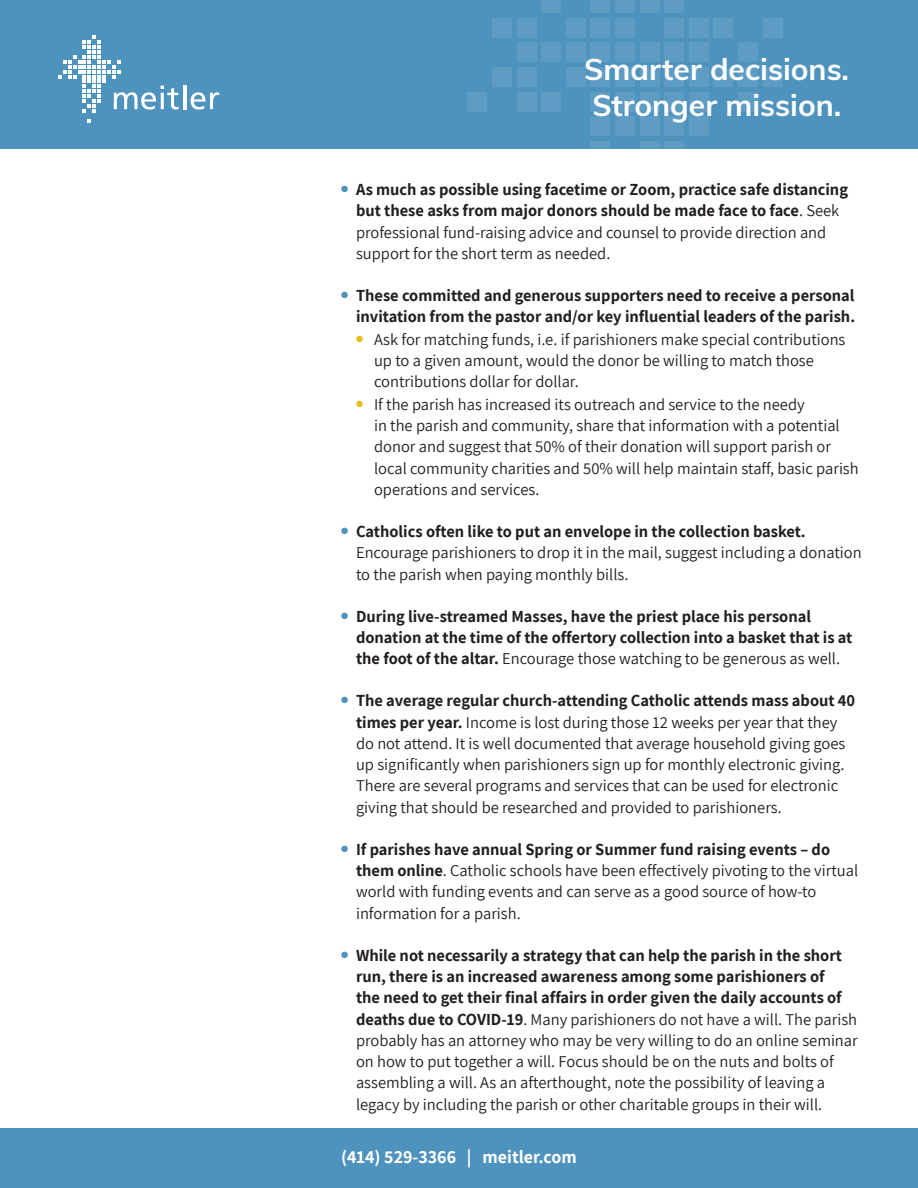
<style>
.page{position:relative;width:918px;height:1188px;background:#fff}
.page>*{position:absolute;margin:0;border:0;box-sizing:border-box;transform-origin:0 0}
.t1{font:700 30px "Muli";color:#fff}
.t2{font:700 18px "Assistant";color:#fff}
.t3{font:16.5px/21.3px "Assistant";color:#231f20}
.t4{font:700 16.5px/21.3px "Assistant";color:#231f20}
.s1{font-weight:400}
.s2{font-weight:700}
</style>
<div class="page">
<div style="left:0;top:1128px;width:918px;height:60px;background:#4e92be"></div>
<div style="left:0;top:0;width:918px;height:149px;background:#4e92be"></div>
<svg style="left:87px;top:119px;width:4px;height:4px"></svg>
<hr style="left:183px;top:85px;width:3px;height:24px;background:#fff">
<svg style="left:191px;top:92px;width:28px;height:18px"></svg>
<svg style="left:58px;top:35px;width:121px;height:78px"></svg>
<div style="left:467px;top:92px;width:20px;height:20px;background:#5f9cc4"></div>
<div style="left:566px;top:18px;width:20px;height:20px;background:#5f9cc4"></div>
<div style="left:566px;top:67px;width:20px;height:20px;background:#5f9cc4"></div>
<div style="left:566px;top:42px;width:20px;height:20px;background:#5f9cc4"></div>
<div style="left:713px;top:18px;width:20px;height:20px;background:#5f9cc4"></div>
<div style="left:713px;top:67px;width:20px;height:20px;background:#5f9cc4"></div>
<div style="left:738px;top:92px;width:20px;height:20px;background:#5f9cc4"></div>
<div style="left:738px;top:67px;width:20px;height:20px;background:#5f9cc4"></div>
<div style="left:738px;top:42px;width:20px;height:20px;background:#5f9cc4"></div>
<div style="left:640px;top:42px;width:20px;height:20px;background:#5f9cc4"></div>
<div style="left:640px;top:67px;width:20px;height:20px;background:#5f9cc4"></div>
<div style="left:640px;top:92px;width:20px;height:20px;background:#5f9cc4"></div>
<svg style="left:640px;top:141px;width:20px;height:8px"></svg>
<div style="left:640px;top:116px;width:20px;height:20px;background:#5f9cc4"></div>
<div style="left:640px;top:0;width:20px;height:13px;background:#5f9cc4"></div>
<div style="left:615px;top:18px;width:20px;height:20px;background:#5f9cc4"></div>
<div style="left:615px;top:42px;width:20px;height:20px;background:#5f9cc4"></div>
<div style="left:615px;top:67px;width:20px;height:20px;background:#5f9cc4"></div>
<div style="left:615px;top:92px;width:20px;height:20px;background:#5f9cc4"></div>
<div style="left:615px;top:116px;width:20px;height:20px;background:#5f9cc4"></div>
<div style="left:615px;top:0;width:20px;height:13px;background:#5f9cc4"></div>
<div style="left:541px;top:0;width:20px;height:13px;background:#5f9cc4"></div>
<div style="left:541px;top:42px;width:20px;height:20px;background:#5f9cc4"></div>
<div style="left:541px;top:92px;width:20px;height:20px;background:#5f9cc4"></div>
<div style="left:517px;top:92px;width:20px;height:20px;background:#5f9cc4"></div>
<div style="left:517px;top:67px;width:20px;height:20px;background:#5f9cc4"></div>
<div style="left:517px;top:42px;width:20px;height:20px;background:#5f9cc4"></div>
<div style="left:517px;top:18px;width:20px;height:20px;background:#5f9cc4"></div>
<div style="left:492px;top:67px;width:20px;height:20px;background:#5f9cc4"></div>
<div style="left:492px;top:18px;width:20px;height:20px;background:#5f9cc4"></div>
<div style="left:763px;top:67px;width:20px;height:20px;background:#5f9cc4"></div>
<div style="left:763px;top:18px;width:20px;height:20px;background:#5f9cc4"></div>
<div style="left:664px;top:116px;width:20px;height:20px;background:#5f9cc4"></div>
<svg style="left:664px;top:141px;width:20px;height:8px"></svg>
<div style="left:664px;top:18px;width:20px;height:20px;background:#5f9cc4"></div>
<div style="left:664px;top:42px;width:20px;height:20px;background:#5f9cc4"></div>
<div style="left:664px;top:67px;width:20px;height:20px;background:#5f9cc4"></div>
<div style="left:664px;top:92px;width:20px;height:20px;background:#5f9cc4"></div>
<div style="left:664px;top:0;width:20px;height:13px;background:#5f9cc4"></div>
<div style="left:590px;top:18px;width:20px;height:20px;background:#5f9cc4"></div>
<div style="left:590px;top:92px;width:20px;height:20px;background:#5f9cc4"></div>
<div style="left:590px;top:116px;width:20px;height:20px;background:#5f9cc4"></div>
<div style="left:590px;top:0;width:20px;height:13px;background:#5f9cc4"></div>
<div style="left:590px;top:42px;width:20px;height:20px;background:#5f9cc4"></div>
<div style="left:590px;top:67px;width:20px;height:20px;background:#5f9cc4"></div>
<svg style="left:590px;top:141px;width:20px;height:8px"></svg>
<div style="left:689px;top:92px;width:20px;height:20px;background:#5f9cc4"></div>
<div style="left:689px;top:18px;width:20px;height:20px;background:#5f9cc4"></div>
<div style="left:689px;top:67px;width:20px;height:20px;background:#5f9cc4"></div>
<div style="left:689px;top:42px;width:20px;height:20px;background:#5f9cc4"></div>
<div style="left:689px;top:116px;width:20px;height:20px;background:#5f9cc4"></div>
<p class="t1" style="left:584px;top:47px;width:266px">Smarter decisions.</p>
<p class="t1" style="left:592px;top:83px;width:250px">Stronger mission.</p>
<p class="t4" style="left:356px;top:178px;width:494px;text-indent:-15px"><sup>●</sup> As much as possible using facetime or Zoom, practice safe distancing but these asks from major donors should be made face to face<span class="s1">. Seek professional fund-raising advice and counsel to provide direction and support for the short term as needed.</span></p>
<p class="t4" style="left:341px;top:284px;width:516px;text-align:right"><sup>●</sup> These committed and generous supporters need to receive a personal invitation from the pastor and/or key influential leaders of the parish.</p>
<p class="t3" style="left:374px;top:328px;width:473px;text-indent:-18px"><sup>●</sup> Ask for matching funds, i.e. if parishioners make special contributions up to a given amount, would the donor be willing to match those contributions dollar for dollar.</p>
<p class="t3" style="left:374px;top:393px;width:486px;text-indent:-18px"><sup>●</sup> If the parish has increased its outreach and service to the needy<br>in the parish and community, share that information with a potential donor and suggest that 50% of their donation will support parish or local community charities and 50% will help maintain staff, basic parish operations and services.</p>
<p class="t3" style="left:356px;top:520px;width:507px;text-indent:-15px"><sup>●</sup> <span class="s2">Catholics often like to put an envelope in the collection basket.<br></span>Encourage parishioners to drop it in the mail, suggest including a donation to the parish when paying monthly bills.</p>
<p class="t4" style="left:356px;top:605px;width:498px;text-indent:-15px"><sup>●</sup> During live-streamed Masses, have the priest place his personal donation at the time of the offertory collection into a basket that is at the foot of the altar. <span class="s1">Encourage those watching to be generous as well.</span></p>
<p class="t3" style="left:356px;top:689px;width:501px;text-indent:-15px"><sup>●</sup> <span class="s2">The average regular church-attending Catholic attends mass about 40 times per year.</span> Income is lost during those 12 weeks per year that they do not attend. It is well documented that average household giving goes up significantly when parishioners sign up for monthly electronic giving.<br>There are several programs and services that can be used for electronic giving that should be researched and provided to parishioners.</p>
<p class="t3" style="left:356px;top:838px;width:504px;text-indent:-15px"><sup>●</sup> <span class="s2">If parishes have annual Spring or Summer fund raising events – do them online</span>. Catholic schools have been effectively pivoting to the virtual world with funding events and can serve as a good source of how-to information for a parish.</p>
<p class="t3" style="left:356px;top:944px;width:503px;text-indent:-15px"><sup>●</sup> <span class="s2">While not necessarily a strategy that can help the parish in the short run, there is an increased awareness among some parishioners of<br>the need to get their final affairs in order given the daily accounts of deaths due to COVID-19</span>. Many parishioners do not have a will. The parish probably has an attorney who may be very willing to do an online seminar on how to put together a will. Focus should be on the nuts and bolts of assembling a will. As an afterthought, note the possibility of leaving a legacy by including the parish or other charitable groups in their will.</p>
<p class="t2" style="left:341px;top:1144px;width:237px">(414) 529-3366 | meitler.com</p>
</div>
